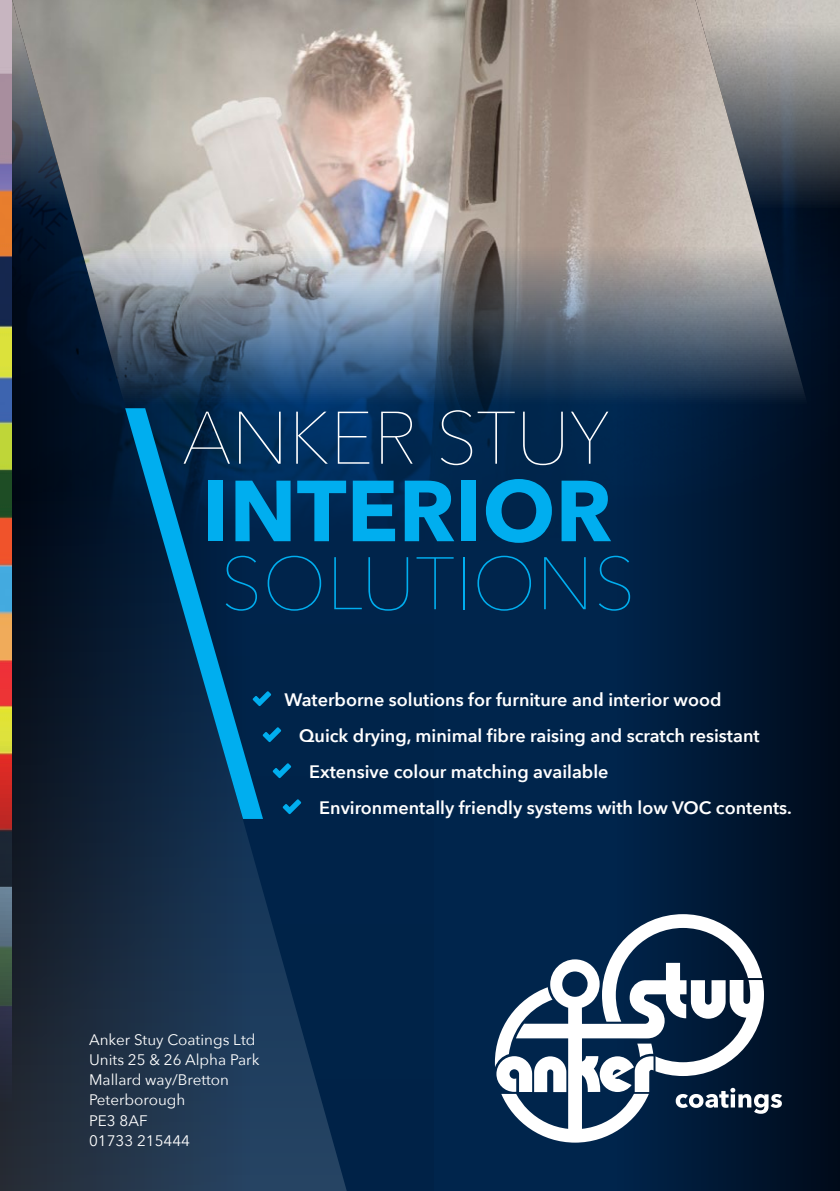
<style>
.page{position:relative;width:840px;height:1191px;background:#fff}
.page>*{position:absolute;margin:0;border:0;box-sizing:border-box;transform-origin:0 0}
.BODY{font:700 85.4px "Avenir Next";color:#00aeef}
.BODY-2{font:200 73.4px "Avenir Next";color:#fff}
.BODY-3{font:200 73.4px "Avenir Next";color:#00aeef}
.BODY-4{font:600 18px "Avenir Next";color:#fff}
.BODY-5{font:15.2px "Avenir Next";color:#fff}
</style>
<div class="page">
<div style="left:0;top:5px;width:839px;height:1186px;background:#00254c"></div>
<div style="left:594px;top:0;width:245px;height:1191px;background:linear-gradient(to right,#00254e,#040e1d)"></div>
<img style="left:12px;top:297px;width:827px;height:254px">
<img style="left:12px;top:0;width:816px;height:479px">
<svg style="left:0;top:481px;width:433px;height:710px"></svg>
<img style="left:0;top:0;width:12px;height:1101px">
<svg style="left:494px;top:914px;width:287px;height:228px"></svg>
<svg style="left:263px;top:691px;width:8px;height:15px"></svg>
<svg style="left:263px;top:727px;width:18px;height:15px"></svg>
<svg style="left:272px;top:763px;width:19px;height:15px"></svg>
<svg style="left:282px;top:799px;width:19px;height:15px"></svg>
<svg style="left:125px;top:408px;width:138px;height:411px"></svg>
<p class="BODY-2" style="left:182px;top:376px;width:428px">ANKER STUY</p>
<p class="BODY" style="left:202px;top:437px;width:411px">INTERIOR</p>
<p class="BODY-3" style="left:220px;top:522px;width:416px">SOLUTIONS</p>
<p class="BODY-4" style="left:284px;top:684px;width:438px">Waterborne solutions for furniture and interior wood</p>
<p class="BODY-4" style="left:299px;top:720px;width:461px">Quick drying, minimal fibre raising and scratch resistant</p>
<p class="BODY-4" style="left:309px;top:756px;width:301px">Extensive colour matching available</p>
<p class="BODY-4" style="left:319px;top:792px;width:474px">Environmentally friendly systems with low VOC contents.</p>
<p class="BODY-5" style="left:89px;top:1026px;width:168px">Anker Stuy Coatings Ltd</p>
<p class="BODY-5" style="left:89px;top:1046px;width:172px">Units 25 &amp; 26 Alpha Park</p>
<p class="BODY-5" style="left:89px;top:1067px;width:141px">Mallard way/Bretton</p>
<p class="BODY-5" style="left:89px;top:1087px;width:98px">Peterborough</p>
<p class="BODY-5" style="left:89px;top:1107px;width:60px">PE3 8AF</p>
<p class="BODY-5" style="left:89px;top:1127px;width:102px">01733 215444</p>
</div>
